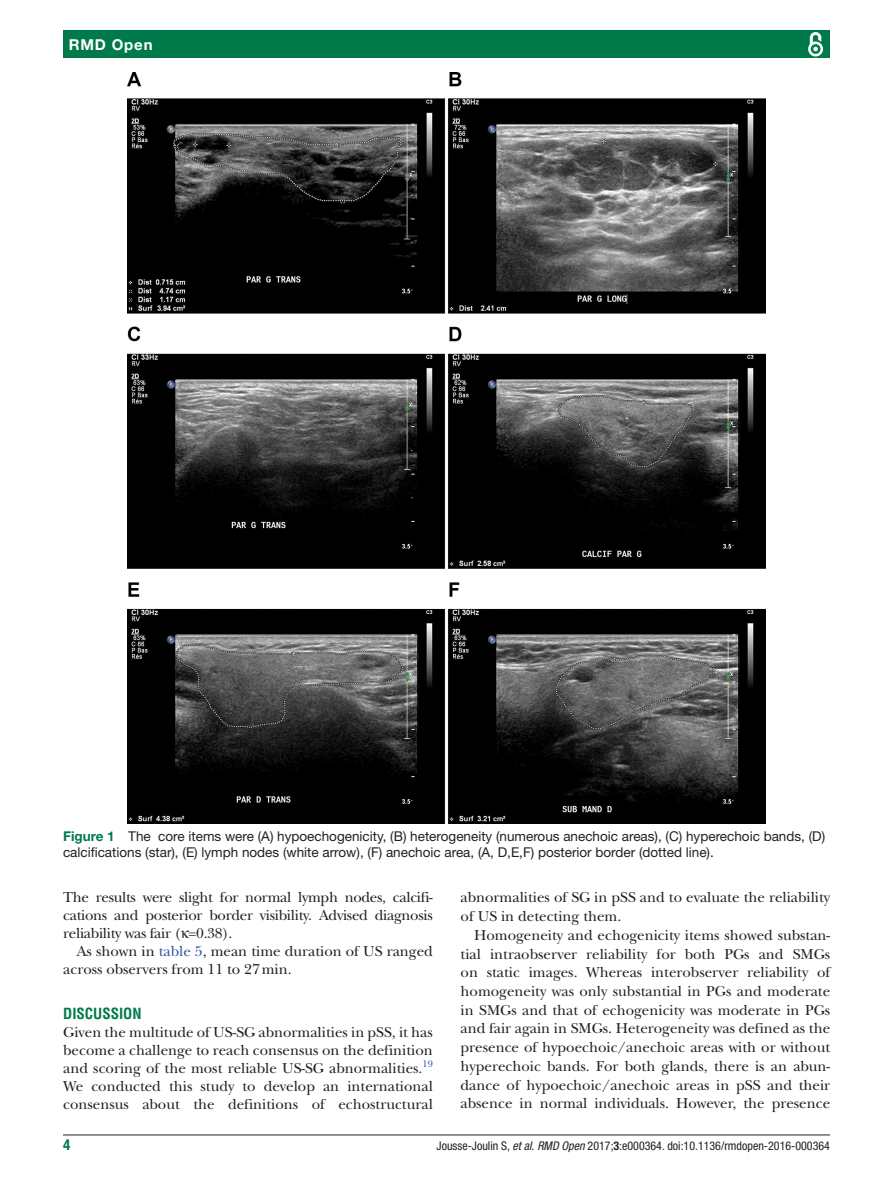
<style>
.page{position:relative;width:893px;height:1191px;background:#fff}
.page>*{position:absolute;margin:0;border:0;box-sizing:border-box;transform-origin:0 0}
.t1{font:15px/18.8px "New Baskerville";color:#231f20;text-align:justify}
.t2{font:700 condensed 15px "Helvetica";color:#007a4b}
.t3{font:700 15px "Helvetica Neue LT Std";letter-spacing:.055em;color:#fff}
.t4{font:700 condensed 15px "Helvetica Neue LT Std";color:#007a4b}
.t5{font:13.5px/16.2px "Helvetica Neue LT Std";color:#231f20}
.t6{font:condensed 12px "Helvetica Neue LT Std";color:#231f20}
.s1{font-weight:700;color:#007a4b}
.s2{color:#3853a3}
.s3{font-style:italic}
.s4{font-weight:700}
</style>
<div class="page">
<hr style="left:63px;top:1134px;width:767px;height:1px;background:#231f20">
<div style="left:63px;top:31px;width:767px;height:27px;background:#007a4b"></div>
<svg style="left:808px;top:32px;width:16px;height:25px"></svg>
<div style="left:812px;top:45px;width:7px;height:8px;border:1px solid #007a4b;border-radius:50%"></div>
<img style="left:127px;top:73px;width:638px;height:750px">
<p class="t3" style="left:69px;top:35px;width:85px">RMD Open</p>
<p class="t5" style="left:63px;top:828px;width:764px"><span class="s1">Figure 1</span> The core items were (A) hypoechogenicity, (B) heterogeneity (numerous anechoic areas), (C) hyperechoic bands, (D) calcifications (star), (E) lymph nodes (white arrow), (F) anechoic area, (A, D,E,F) posterior border (dotted line).</p>
<p class="t1" style="left:63px;top:888px;width:371px;line-height:18px">The results were slight for normal lymph nodes, calcifi&shy;cations and posterior border visibility. Advised diagnosis reliability was fair ( =0.38).</p>
<p class="t1" style="left:63px;top:942px;width:371px;line-height:18px;text-indent:14px">As shown in <span class="s2">table 5</span>, mean time duration of US ranged across observers from 11 to 27min.</p>
<p class="t2" style="left:63px;top:1004px;width:80px">DISCUSSION</p>
<p class="t1" style="left:63px;top:1023px;width:371px;line-height:18px">Given the multitude of US-SG abnormalities in pSS, it has become a challenge to reach consensus on the definition and scoring of the most reliable US-SG abnormalities.<sup>19<br></sup>We conducted this study to develop an international consensus about the definitions of echostructural</p>
<p class="t1" style="left:461px;top:888px;width:371px">abnormalities of SG in pSS and to evaluate the reliability of US in detecting them.</p>
<p class="t1" style="left:461px;top:925px;width:371px;text-indent:14px">Homogeneity and echogenicity items showed substan&shy;tial intraobserver reliability for both PGs and SMGs on static images. Whereas interobserver reliability of homogeneity was only substantial in PGs and moderate in SMGs and that of echogenicity was moderate in PGs and fair again in SMGs. Heterogeneity was defined as the presence of hypoechoic/anechoic areas with or without hyperechoic bands. For both glands, there is an abun&shy;dance of hypoechoic/anechoic areas in pSS and their absence in normal individuals. However, the presence</p>
<p class="t4" style="left:63px;top:1135px;width:9px">4</p>
<p class="t6" style="left:437px;top:1138px;width:395px">Jousse-Joulin S, <span class="s3">et al</span>. <span class="s3">RMD Open</span> 2017;<span class="s4">3</span>:e000364. doi:10.1136/rmdopen-2016-000364</p>
</div>
